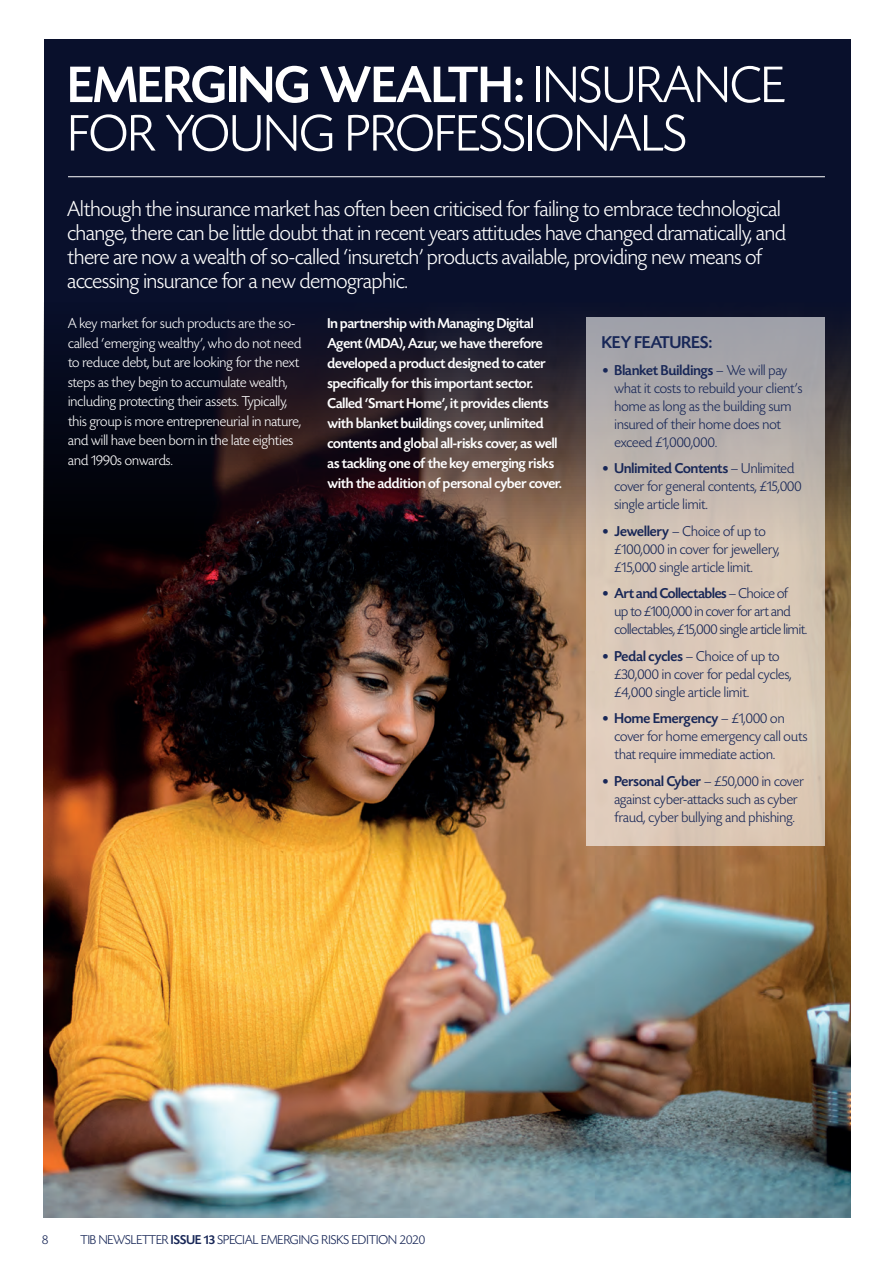
<style>
.page{position:relative;width:893px;height:1263px;background:#fff}
.page>*{position:absolute;margin:0;border:0;box-sizing:border-box;transform-origin:0 0}
.t1{font:300 54px/48.4px "Today SHOP";letter-spacing:.01em;color:#fff}
.t2{font:300 22.5px/24px "Today SHOP";color:#fff}
.t3{font:500 18px "Today SHOP";letter-spacing:.01em;color:#182757}
.t4{font:300 15px/18px "Today SHOP";letter-spacing:.01em;color:#182757}
.t5{font:500 15px/20px "Today SHOP";color:#fff}
.t6{font:300 15px/19.5px "Today SHOP";letter-spacing:.01em;color:#fff}
.t7{font:300 15px/18px "Today SHOP";letter-spacing:-.01em;color:#182757}
.t8{font:300 13.5px "Today SHOP";letter-spacing:.01em;color:#182757}
.s1{font-weight:500}
.s2{font-family:"Calibri";font-weight:400}
</style>
<div class="page">
<div style="left:44px;top:39px;width:806px;height:1178px;background:#09102c"></div>
<img style="left:44px;top:317px;width:806px;height:900px">
<hr style="left:68px;top:176px;width:757px;height:1px;background:#fff">
<svg style="left:587px;top:318px;width:238px;height:528px;fill:#d7c5b6"></svg>
<h1 class="t1" style="left:68px;top:63px;width:718px"><span class="s1">EMERGING WEALTH:</span> INSURANCE<br>FOR YOUNG PROFESSIONALS</h1>
<p class="t2" style="left:68px;top:197px;width:720px">Although the insurance market has often been criticised for failing to embrace technological change, there can be little doubt that in recent years attitudes have changed dramatically, and there are now a wealth of so-called ‘insuretch’ products available, providing new means of accessing insurance for a new demographic.</p>
<p class="t6" style="left:68px;top:314px;width:235px">A key market for such products are the so&shy;called ‘emerging wealthy’, who do not need to reduce debt, but are looking for the next steps as they begin to accumulate wealth, including protecting their assets. Typically, this group is more entrepreneurial in nature, and will have been born in the late eighties and 1990s onwards.</p>
<p class="t5" style="left:327px;top:314px;width:236px">In partnership with Managing Digital Agent (MDA), Azur, we have therefore developed a product designed to cater specifically for this important sector.<br>Called ‘Smart Home’, it provides clients with blanket buildings cover, unlimited contents and global all-risks cover, as well as tackling one of the key emerging risks with the addition of personal cyber cover.</p>
<p class="t3" style="left:602px;top:333px;width:112px">KEY FEATURES:</p>
<p class="t4" style="left:614px;top:361px;width:190px;text-indent:-13px"><span class="s2">•</span> <span class="s1">Blanket Buildings</span> – We will pay what it costs to rebuild your client’s home as long as the building sum insured of their home does not exceed £1,000,000.</p>
<p class="t4" style="left:614px;top:460px;width:189px;text-indent:-13px"><span class="s2">•</span> <span class="s1">Unlimited Contents</span> – Unlimited cover for general contents, £15,000 single article limit.</p>
<p class="t4" style="left:614px;top:522px;width:167px;text-indent:-13px"><span class="s2">•</span> <span class="s1">Jewellery</span> – Choice of up to £100,000 in cover for jewellery, £15,000 single article limit.</p>
<p class="t7" style="left:614px;top:585px;width:194px;text-indent:-13px"><span class="s2">•</span> <span class="s1">Art and Collectables</span> – Choice of<br>up to £100,000 in cover for art and collectables, £15,000 single article limit.</p>
<p class="t4" style="left:614px;top:647px;width:179px;text-indent:-13px"><span class="s2">•</span> <span class="s1">Pedal cycles</span> – Choice of up to £30,000 in cover for pedal cycles, £4,000 single article limit.</p>
<p class="t4" style="left:614px;top:710px;width:194px;text-indent:-13px"><span class="s2">•</span> <span class="s1">Home Emergency</span> – £1,000 on cover for home emergency call outs that require immediate action.</p>
<p class="t4" style="left:602px;top:772px;width:204px;text-align:center"><span class="s2">•</span> <span class="s1">Personal Cyber</span> – £50,000 in cover against cyber-attacks such as cyber fraud, cyber bullying and phishing.</p>
<p class="t8" style="left:42px;top:1232px;width:8px">8</p>
<p class="t8" style="left:80px;top:1232px;width:346px">TIB NEWSLETTER <span class="s1">ISSUE 13</span> SPECIAL EMERGING RISKS EDITION 2020</p>
</div>
